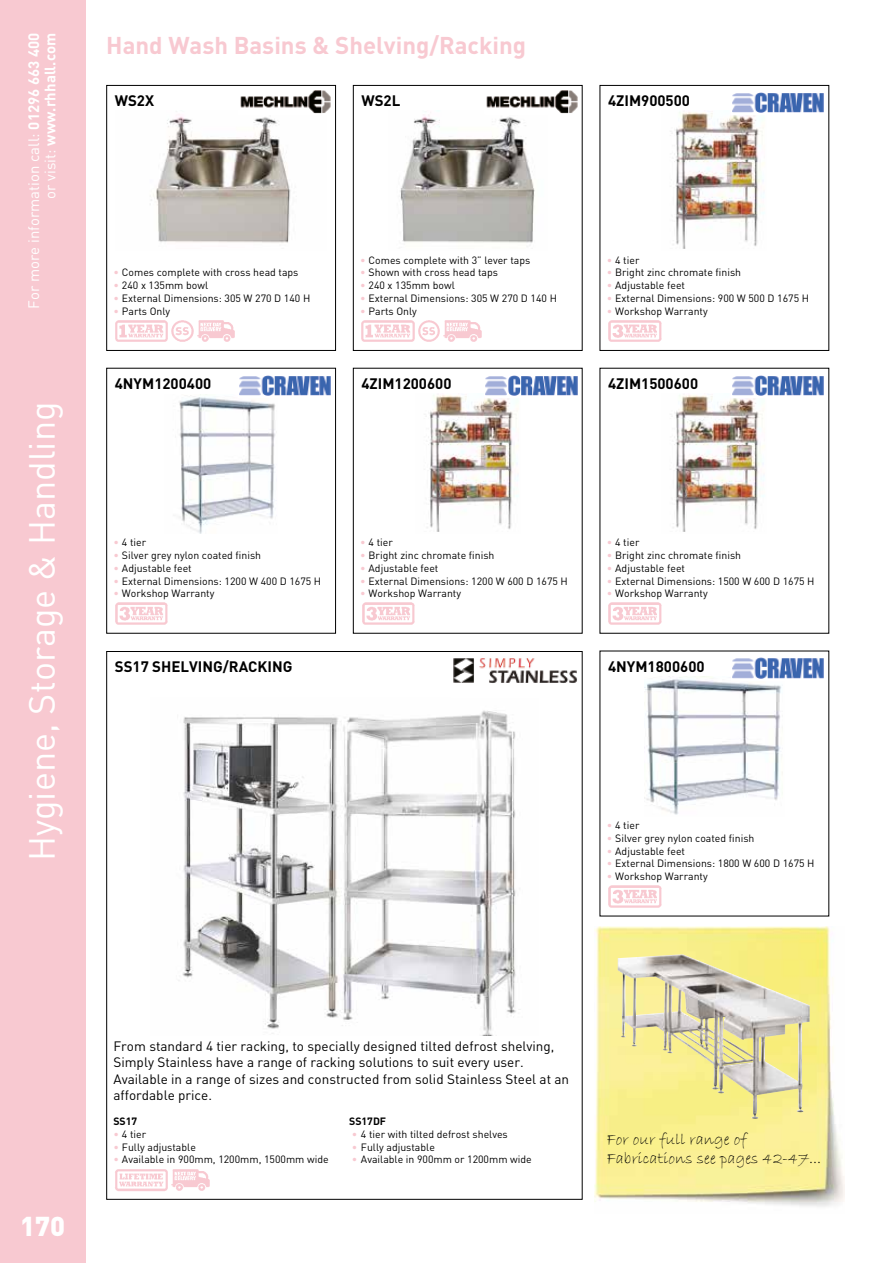
<style>
.page{position:relative;width:893px;height:1263px;background:#fff}
.page>*{position:absolute;margin:0;border:0;box-sizing:border-box;transform-origin:0 0}
.t1{font:36px "DIN";color:#fff}
.t2{font:900 27px "DIN";color:#fff}
.t3{font:700 24px "DIN";color:#f8c9d1}
.t4{font:16.5px/19.8px "Bradley Hand ITC";color:#000}
.t5{font:700 15px "DIN";color:#000}
.t6{font:15px/16.5px "DIN";color:#fff;text-align:right}
.t7{font:13.5px/16.2px "DIN";color:#000}
.t8{font:10.5px "DIN";color:#000}
.t9{font:700 10.5px "DIN";color:#000}
.s1{font-weight:700}
.s2{color:#f8c9d1}
</style>
<div class="page">
<img style="left:115px;top:320px;width:53px;height:22px">
<svg style="left:171px;top:320px;width:23px;height:22px"></svg>
<svg style="left:197px;top:320px;width:38px;height:22px"></svg>
<div style="left:106px;top:85px;width:230px;height:266px;border:1px solid #000"></div>
<img style="left:151px;top:116px;width:140px;height:127px">
<img style="left:240px;top:90px;width:91px;height:24px">
<div style="left:0;top:0;width:85px;height:1263px;background:#f8c9d1"></div>
<img style="left:361px;top:320px;width:54px;height:22px">
<svg style="left:418px;top:320px;width:22px;height:22px"></svg>
<svg style="left:443px;top:320px;width:39px;height:22px"></svg>
<div style="left:353px;top:85px;width:230px;height:266px;border:1px solid #000"></div>
<img style="left:400px;top:115px;width:135px;height:128px">
<img style="left:486px;top:90px;width:92px;height:24px">
<img style="left:608px;top:320px;width:54px;height:22px">
<div style="left:600px;top:85px;width:229px;height:266px;border:1px solid #000"></div>
<img style="left:673px;top:112px;width:91px;height:137px">
<div style="left:731px;top:89px;width:94px;height:26px;background:#fff"></div>
<img style="left:732px;top:92px;width:92px;height:21px">
<img style="left:115px;top:602px;width:53px;height:23px">
<div style="left:106px;top:368px;width:230px;height:266px;border:1px solid #000"></div>
<img style="left:179px;top:395px;width:96px;height:139px">
<div style="left:238px;top:372px;width:94px;height:26px;background:#fff"></div>
<img style="left:239px;top:375px;width:92px;height:21px">
<img style="left:362px;top:602px;width:53px;height:23px">
<img style="left:427px;top:395px;width:91px;height:137px">
<div style="left:485px;top:372px;width:93px;height:26px;background:#fff"></div>
<img style="left:485px;top:375px;width:93px;height:21px">
<img style="left:608px;top:602px;width:54px;height:23px">
<img style="left:673px;top:395px;width:91px;height:137px">
<div style="left:731px;top:372px;width:94px;height:26px;background:#fff"></div>
<img style="left:732px;top:375px;width:92px;height:21px">
<img style="left:608px;top:885px;width:54px;height:23px">
<img style="left:644px;top:676px;width:139px;height:139px">
<svg style="left:731px;top:678px;width:93px;height:2px"></svg>
<img style="left:731px;top:657px;width:93px;height:21px">
<img style="left:115px;top:1169px;width:53px;height:22px">
<svg style="left:171px;top:1169px;width:39px;height:22px"></svg>
<img style="left:178px;top:710px;width:338px;height:325px">
<img style="left:453px;top:658px;width:124px;height:25px">
<img style="left:594px;top:927px;width:251px;height:280px">
<img style="left:618px;top:954px;width:192px;height:165px">
<h3 class="t6" style="left:25px;top:309px;width:277px;rotate:-90deg">For more information call: <span class="s1">01296 663 400 </span>or visit: <span class="s1">www.rhhall.com</span></h3>
<h1 class="t1" style="left:19px;top:861px;width:461px;rotate:-90deg">Hygiene, Storage &amp; Handling</h1>
<h3 class="t3" style="left:106px;top:30px;width:421px">Hand Wash Basins &amp; Shelving/Racking</h3>
<h3 class="t5" style="left:115px;top:91px;width:41px">WS2X</h3>
<h3 class="t5" style="left:361px;top:91px;width:40px">WS2L</h3>
<h3 class="t5" style="left:608px;top:91px;width:83px">4ZIM900500</h3>
<p class="t8" style="left:113px;top:266px;width:187px"><span class="s2">•</span> Comes complete with cross head taps</p>
<p class="t8" style="left:113px;top:279px;width:96px"><span class="s2">•</span> 240 x 135mm bowl</p>
<p class="t8" style="left:113px;top:291px;width:198px"><span class="s2">•</span> External Dimensions: 305 W 270 D 140 H</p>
<p class="t8" style="left:113px;top:304px;width:58px"><span class="s2">•</span> Parts Only</p>
<h3 class="t5" style="left:115px;top:374px;width:98px">4NYM1200400</h3>
<p class="t8" style="left:360px;top:253px;width:172px"><span class="s2">•</span> Comes complete with 3” lever taps</p>
<p class="t8" style="left:360px;top:266px;width:139px"><span class="s2">•</span> Shown with cross head taps</p>
<p class="t8" style="left:360px;top:279px;width:96px"><span class="s2">•</span> 240 x 135mm bowl</p>
<p class="t8" style="left:360px;top:291px;width:198px"><span class="s2">•</span> External Dimensions: 305 W 270 D 140 H</p>
<p class="t8" style="left:360px;top:304px;width:58px"><span class="s2">•</span> Parts Only</p>
<h3 class="t5" style="left:361px;top:374px;width:92px">4ZIM1200600</h3>
<p class="t8" style="left:607px;top:253px;width:34px"><span class="s2">•</span> 4 tier</p>
<p class="t8" style="left:607px;top:266px;width:136px"><span class="s2">•</span> Bright zinc chromate finish</p>
<p class="t8" style="left:607px;top:279px;width:80px"><span class="s2">•</span> Adjustable feet</p>
<p class="t8" style="left:607px;top:291px;width:204px"><span class="s2">•</span> External Dimensions: 900 W 500 D 1675 H</p>
<p class="t8" style="left:607px;top:304px;width:103px"><span class="s2">•</span> Workshop Warranty</p>
<h3 class="t5" style="left:608px;top:374px;width:92px">4ZIM1500600</h3>
<p class="t8" style="left:113px;top:536px;width:34px"><span class="s2">•</span> 4 tier</p>
<p class="t8" style="left:113px;top:549px;width:149px"><span class="s2">•</span> Silver grey nylon coated finish</p>
<p class="t8" style="left:113px;top:561px;width:80px"><span class="s2">•</span> Adjustable feet</p>
<p class="t8" style="left:113px;top:574px;width:209px"><span class="s2">•</span> External Dimensions: 1200 W 400 D 1675 H</p>
<p class="t8" style="left:113px;top:587px;width:103px"><span class="s2">•</span> Workshop Warranty</p>
<h3 class="t5" style="left:115px;top:657px;width:179px">SS17 SHELVING/RACKING</h3>
<p class="t8" style="left:360px;top:536px;width:34px"><span class="s2">•</span> 4 tier</p>
<p class="t8" style="left:360px;top:549px;width:136px"><span class="s2">•</span> Bright zinc chromate finish</p>
<p class="t8" style="left:360px;top:561px;width:80px"><span class="s2">•</span> Adjustable feet</p>
<p class="t8" style="left:360px;top:574px;width:209px"><span class="s2">•</span> External Dimensions: 1200 W 600 D 1675 H</p>
<p class="t8" style="left:360px;top:587px;width:103px"><span class="s2">•</span> Workshop Warranty</p>
<p class="t8" style="left:607px;top:536px;width:34px"><span class="s2">•</span> 4 tier</p>
<p class="t8" style="left:607px;top:549px;width:136px"><span class="s2">•</span> Bright zinc chromate finish</p>
<p class="t8" style="left:607px;top:561px;width:80px"><span class="s2">•</span> Adjustable feet</p>
<p class="t8" style="left:607px;top:574px;width:209px"><span class="s2">•</span> External Dimensions: 1500 W 600 D 1675 H</p>
<p class="t8" style="left:607px;top:587px;width:103px"><span class="s2">•</span> Workshop Warranty</p>
<h3 class="t5" style="left:608px;top:657px;width:98px">4NYM1800600</h3>
<p class="t8" style="left:607px;top:819px;width:34px"><span class="s2">•</span> 4 tier</p>
<p class="t8" style="left:607px;top:831px;width:149px"><span class="s2">•</span> Silver grey nylon coated finish</p>
<p class="t8" style="left:607px;top:844px;width:80px"><span class="s2">•</span> Adjustable feet</p>
<p class="t8" style="left:607px;top:857px;width:209px"><span class="s2">•</span> External Dimensions: 1800 W 600 D 1675 H</p>
<p class="t8" style="left:607px;top:870px;width:103px"><span class="s2">•</span> Workshop Warranty</p>
<h2 class="t2" style="left:20px;top:1208px;width:47px">170</h2>
<p class="t7" style="left:113px;top:1038px;width:457px">From standard 4 tier racking, to specially designed tilted defrost shelving, Simply Stainless have a range of racking solutions to suit every user.<br>Available in a range of sizes and constructed from solid Stainless Steel at an affordable price.</p>
<p class="t9" style="left:113px;top:1114px;width:25px">SS17</p>
<p class="t9" style="left:349px;top:1114px;width:38px">SS17DF</p>
<p class="t8" style="left:113px;top:1127px;width:34px"><span class="s2">•</span> 4 tier</p>
<p class="t8" style="left:352px;top:1127px;width:157px"><span class="s2">•</span> 4 tier with tilted defrost shelves</p>
<p class="t8" style="left:113px;top:1140px;width:84px"><span class="s2">•</span> Fully adjustable</p>
<p class="t8" style="left:352px;top:1140px;width:84px"><span class="s2">•</span> Fully adjustable</p>
<p class="t8" style="left:113px;top:1153px;width:217px"><span class="s2">•</span> Available in 900mm, 1200mm, 1500mm wide</p>
<p class="t8" style="left:352px;top:1153px;width:181px"><span class="s2">•</span> Available in 900mm or 1200mm wide</p>
<h3 class="t4" style="left:607px;top:1129px;width:216px">For our full range of<br>Fabrications see pages 42-47...</h3>
</div>
